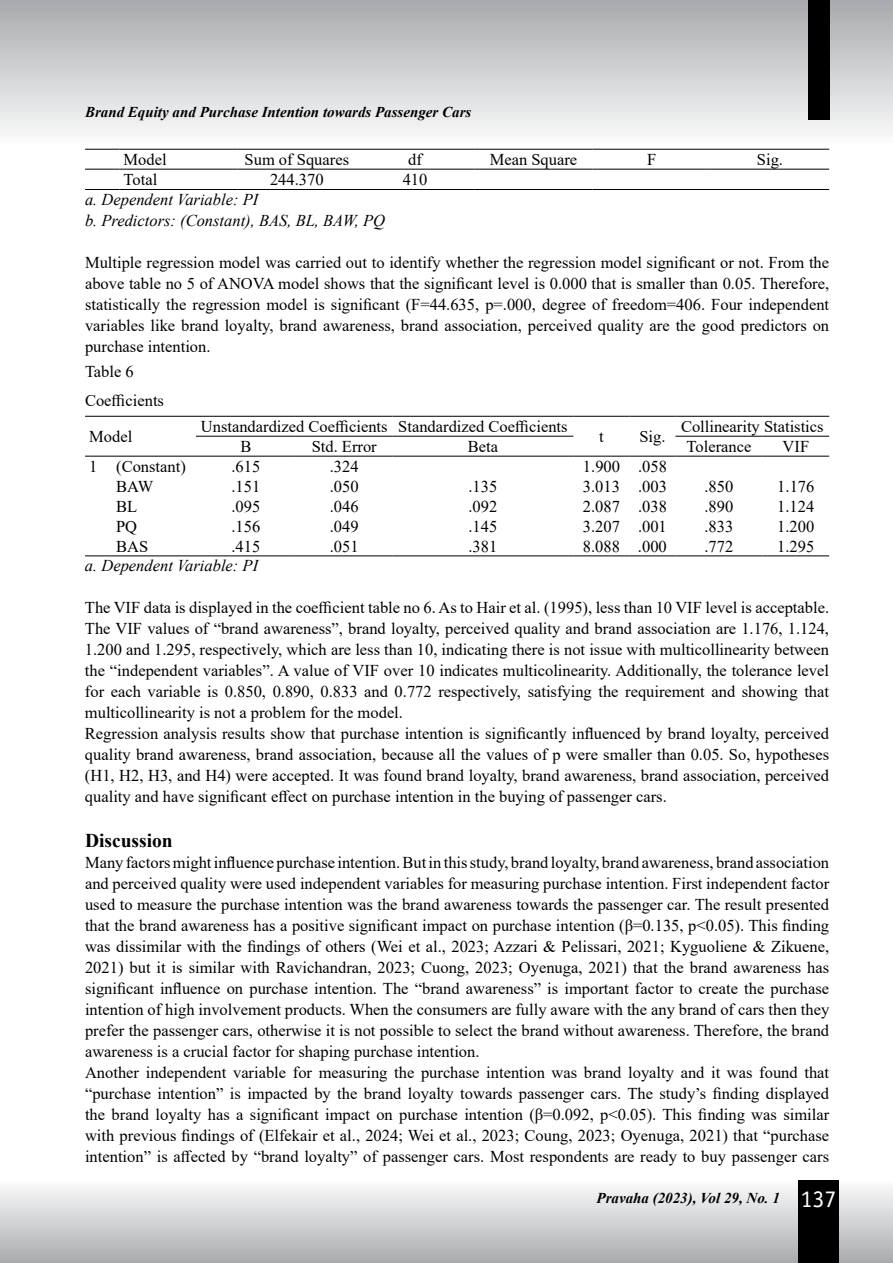
<style>
.page{position:relative;width:893px;height:1263px;background:#fff}
.page>*{position:absolute;margin:0;border:0;box-sizing:border-box;transform-origin:0 0}
.t1{font:700 19.5px "Times New Roman";color:#000}
.t2{font:16.5px/21px "Times New Roman";color:#000}
.t3{font:italic 16.5px/21px "Times New Roman";color:#000}
.t4{font:italic 700 15px "Times New Roman";color:#000}
.s1{font-family:"Officina Sans Std";font-weight:400;font-style:normal;font-size:24px;color:#fff}
</style>
<div class="page">
<div style="left:0;top:0;width:893px;height:145px;background:linear-gradient(to bottom,#a7aaac,#fcfcfc)"></div>
<div style="left:0;top:1180px;width:893px;height:83px;background:linear-gradient(to bottom,#fcfcfd,#a8abad)"></div>
<div style="left:808px;top:0;width:21px;height:120px;background:#000"></div>
<div style="left:798px;top:1180px;width:41px;height:83px;background:#000"></div>
<hr style="left:85px;top:149px;width:34px;height:1px;background:#000">
<hr style="left:119px;top:149px;width:119px;height:1px;background:#000">
<hr style="left:238px;top:149px;width:118px;height:1px;background:#000">
<hr style="left:356px;top:149px;width:118px;height:1px;background:#000">
<hr style="left:474px;top:149px;width:119px;height:1px;background:#000">
<hr style="left:593px;top:149px;width:118px;height:1px;background:#000">
<hr style="left:711px;top:149px;width:118px;height:1px;background:#000">
<hr style="left:85px;top:169px;width:34px;height:1px;background:#000">
<hr style="left:119px;top:169px;width:119px;height:1px;background:#000">
<hr style="left:238px;top:169px;width:118px;height:1px;background:#000">
<hr style="left:356px;top:169px;width:118px;height:1px;background:#000">
<hr style="left:474px;top:169px;width:119px;height:1px;background:#000">
<hr style="left:593px;top:169px;width:118px;height:1px;background:#000">
<hr style="left:711px;top:169px;width:118px;height:1px;background:#000">
<hr style="left:85px;top:189px;width:34px;height:1px;background:#000">
<hr style="left:119px;top:189px;width:119px;height:1px;background:#000">
<hr style="left:238px;top:189px;width:118px;height:1px;background:#000">
<hr style="left:356px;top:189px;width:118px;height:1px;background:#000">
<hr style="left:474px;top:189px;width:119px;height:1px;background:#000">
<hr style="left:593px;top:189px;width:118px;height:1px;background:#000">
<hr style="left:711px;top:189px;width:118px;height:1px;background:#000">
<hr style="left:196px;top:436px;width:100px;height:1px;background:#000">
<hr style="left:296px;top:436px;width:97px;height:1px;background:#000">
<hr style="left:393px;top:436px;width:180px;height:1px;background:#000">
<hr style="left:675px;top:436px;width:87px;height:1px;background:#000">
<hr style="left:762px;top:436px;width:67px;height:1px;background:#000">
<svg style="left:85px;top:416px;width:27px;height:1px"></svg>
<hr style="left:112px;top:416px;width:84px;height:1px;background:#000">
<hr style="left:196px;top:416px;width:100px;height:1px;background:#000">
<hr style="left:296px;top:416px;width:97px;height:1px;background:#000">
<hr style="left:393px;top:416px;width:180px;height:1px;background:#000">
<hr style="left:573px;top:416px;width:57px;height:1px;background:#000">
<hr style="left:630px;top:416px;width:45px;height:1px;background:#000">
<hr style="left:675px;top:416px;width:87px;height:1px;background:#000">
<hr style="left:762px;top:416px;width:67px;height:1px;background:#000">
<svg style="left:85px;top:456px;width:27px;height:1px"></svg>
<hr style="left:112px;top:456px;width:84px;height:1px;background:#000">
<hr style="left:196px;top:456px;width:100px;height:1px;background:#000">
<hr style="left:296px;top:456px;width:97px;height:1px;background:#000">
<hr style="left:393px;top:456px;width:180px;height:1px;background:#000">
<hr style="left:573px;top:456px;width:57px;height:1px;background:#000">
<hr style="left:630px;top:456px;width:45px;height:1px;background:#000">
<hr style="left:675px;top:456px;width:87px;height:1px;background:#000">
<hr style="left:762px;top:456px;width:67px;height:1px;background:#000">
<svg style="left:85px;top:555px;width:27px;height:1px"></svg>
<hr style="left:112px;top:555px;width:84px;height:1px;background:#000">
<hr style="left:196px;top:555px;width:100px;height:1px;background:#000">
<hr style="left:296px;top:555px;width:97px;height:1px;background:#000">
<hr style="left:393px;top:555px;width:180px;height:1px;background:#000">
<hr style="left:573px;top:555px;width:57px;height:1px;background:#000">
<hr style="left:630px;top:555px;width:45px;height:1px;background:#000">
<hr style="left:675px;top:555px;width:87px;height:1px;background:#000">
<hr style="left:762px;top:555px;width:67px;height:1px;background:#000">
<p class="t4" style="left:85px;top:102px;width:388px">Brand Equity and Purchase Intention towards Passenger Cars</p>
<p class="t2" style="left:124px;top:148px;width:45px">Model</p>
<p class="t2" style="left:245px;top:148px;width:106px">Sum of Squares</p>
<p class="t2" style="left:408px;top:148px;width:15px">df</p>
<p class="t2" style="left:490px;top:148px;width:89px">Mean Square</p>
<p class="t2" style="left:647px;top:148px;width:11px">F</p>
<p class="t2" style="left:757px;top:148px;width:28px">Sig.</p>
<p class="t2" style="left:124px;top:169px;width:35px">Total</p>
<p class="t2" style="left:270px;top:169px;width:55px">244.370</p>
<p class="t2" style="left:403px;top:169px;width:26px">410</p>
<p class="t3" style="left:85px;top:188px;width:302px">a. Dependent Variable: PI<br>b. Predictors: (Constant), BAS, BL, BAW, PQ</p>
<p class="t2" style="left:85px;top:251px;width:746px;text-align:justify">Multiple regression model was carried out to identify whether the regression model significant or not. From the above table no 5 of ANOVA model shows that the significant level is 0.000 that is smaller than 0.05. Therefore, statistically the regression model is significant (F=44.635, p=.000, degree of freedom=406. Four independent variables like brand loyalty, brand awareness, brand association, perceived quality are the good predictors on purchase intention.</p>
<p class="t2" style="left:85px;top:356px;width:81px;line-height:29px">Table 6<br>Coefficients</p>
<p class="t2" style="left:89px;top:425px;width:45px">Model</p>
<p class="t2" style="left:201px;top:415px;width:368px">Unstandardized Coefficients Standardized Coefficients</p>
<p class="t2" style="left:681px;top:415px;width:144px">Collinearity Statistics</p>
<p class="t2" style="left:599px;top:425px;width:6px">t</p>
<p class="t2" style="left:639px;top:425px;width:28px">Sig.</p>
<p class="t2" style="left:240px;top:435px;width:13px">B</p>
<p class="t2" style="left:312px;top:435px;width:67px">Std. Error</p>
<p class="t2" style="left:468px;top:435px;width:32px">Beta</p>
<p class="t2" style="left:687px;top:435px;width:66px">Tolerance</p>
<p class="t2" style="left:783px;top:435px;width:28px">VIF</p>
<p class="t2" style="left:89px;top:455px;width:98px">1 (Constant)</p>
<p class="t2" style="left:231px;top:455px;width:30px">.615</p>
<p class="t2" style="left:330px;top:455px;width:30px">.324</p>
<p class="t2" style="left:583px;top:455px;width:86px">1.900 .058</p>
<p class="t2" style="left:116px;top:475px;width:39px">BAW</p>
<p class="t2" style="left:231px;top:475px;width:30px">.151</p>
<p class="t2" style="left:330px;top:475px;width:30px">.050</p>
<p class="t2" style="left:468px;top:475px;width:30px">.135</p>
<p class="t2" style="left:583px;top:475px;width:86px">3.013 .003</p>
<p class="t2" style="left:704px;top:475px;width:30px">.850</p>
<p class="t2" style="left:777px;top:475px;width:39px">1.176</p>
<p class="t2" style="left:116px;top:495px;width:23px">BL</p>
<p class="t2" style="left:231px;top:495px;width:30px">.095</p>
<p class="t2" style="left:330px;top:495px;width:30px">.046</p>
<p class="t2" style="left:468px;top:495px;width:30px">.092</p>
<p class="t2" style="left:583px;top:495px;width:86px">2.087 .038</p>
<p class="t2" style="left:704px;top:495px;width:30px">.890</p>
<p class="t2" style="left:777px;top:495px;width:39px">1.124</p>
<p class="t2" style="left:116px;top:515px;width:23px">PQ</p>
<p class="t2" style="left:231px;top:515px;width:30px">.156</p>
<p class="t2" style="left:330px;top:515px;width:30px">.049</p>
<p class="t2" style="left:468px;top:515px;width:30px">.145</p>
<p class="t2" style="left:583px;top:515px;width:86px">3.207 .001</p>
<p class="t2" style="left:704px;top:515px;width:30px">.833</p>
<p class="t2" style="left:777px;top:515px;width:39px">1.200</p>
<p class="t2" style="left:116px;top:535px;width:34px">BAS</p>
<p class="t2" style="left:231px;top:535px;width:30px">.415</p>
<p class="t2" style="left:330px;top:535px;width:30px">.051</p>
<p class="t2" style="left:468px;top:535px;width:30px">.381</p>
<p class="t2" style="left:583px;top:535px;width:86px">8.088 .000</p>
<p class="t2" style="left:704px;top:535px;width:30px">.772</p>
<p class="t2" style="left:777px;top:535px;width:39px">1.295</p>
<p class="t3" style="left:85px;top:555px;width:175px">a. Dependent Variable: PI</p>
<p class="t2" style="left:85px;top:597px;width:746px">The VIF data is displayed in the coefficient table no 6. As to Hair et al. (1995), less than 10 VIF level is acceptable.<br>The VIF values of “brand awareness”, brand loyalty, perceived quality and brand association are 1.176, 1.124, 1.200 and 1.295, respectively, which are less than 10, indicating there is not issue with multicollinearity between the “independent variables”. A value of VIF over 10 indicates multicolinearity. Additionally, the tolerance level for each variable is 0.850, 0.890, 0.833 and 0.772 respectively, satisfying the requirement and showing that multicollinearity is not a problem for the model.<br>Regression analysis results show that purchase intention is significantly influenced by brand loyalty, perceived quality brand awareness, brand association, because all the values of p were smaller than 0.05. So, hypotheses (H1, H2, H3, and H4) were accepted. It was found brand loyalty, brand awareness, brand association, perceived quality and have significant effect on purchase intention in the buying of passenger cars.</p>
<p class="t1" style="left:85px;top:826px;width:89px">Discussion</p>
<p class="t2" style="left:85px;top:851px;width:746px">Many factors might influence purchase intention. But in this study, brand loyalty, brand awareness, brand association and perceived quality were used independent variables for measuring purchase intention. First independent factor used to measure the purchase intention was the brand awareness towards the passenger car. The result presented that the brand awareness has a positive significant impact on purchase intention (β=0.135, p&lt;0.05). This finding was dissimilar with the findings of others (Wei et al., 2023; Azzari &amp; Pelissari, 2021; Kyguoliene &amp; Zikuene, 2021) but it is similar with Ravichandran, 2023; Cuong, 2023; Oyenuga, 2021) that the brand awareness has significant influence on purchase intention. The “brand awareness” is important factor to create the purchase intention of high involvement products. When the consumers are fully aware with the any brand of cars then they prefer the passenger cars, otherwise it is not possible to select the brand without awareness. Therefore, the brand awareness is a crucial factor for shaping purchase intention.<br>Another independent variable for measuring the purchase intention was brand loyalty and it was found that “purchase intention” is impacted by the brand loyalty towards passenger cars. The study’s finding displayed the brand loyalty has a significant impact on purchase intention (β=0.092, p&lt;0.05). This finding was similar with previous findings of (Elfekair et al., 2024; Wei et al., 2023; Coung, 2023; Oyenuga, 2021) that “purchase intention” is affected by “brand loyalty” of passenger cars. Most respondents are ready to buy passenger cars</p>
<p class="t4" style="left:596px;top:1187px;width:242px">Pravaha (2023), Vol 29, No. 1 <span class="s1">137</span></p>
</div>
